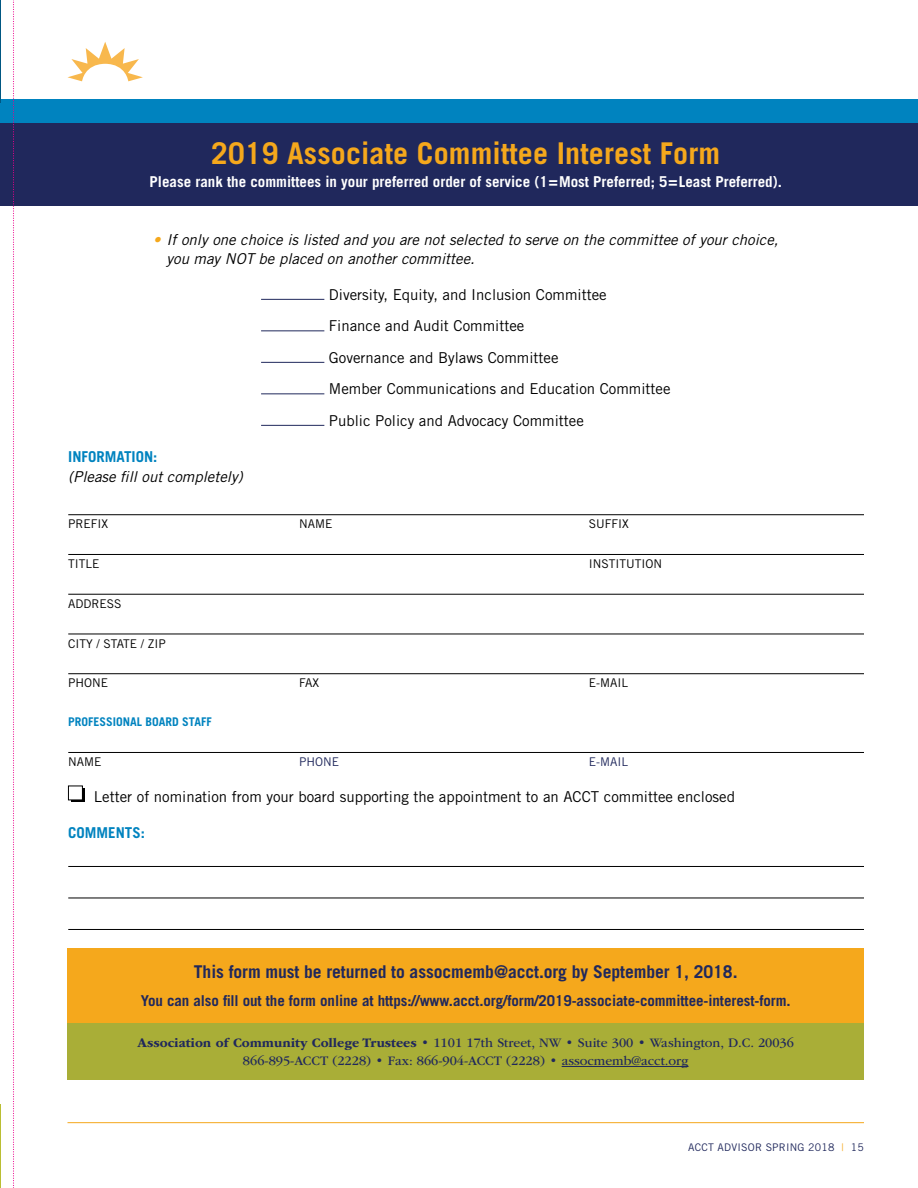
<style>
.page{position:relative;width:918px;height:1188px;background:#fff}
.page>*{position:absolute;margin:0;border:0;box-sizing:border-box;transform-origin:0 0}
.t1{font:700 30px "Trade Gothic LT Std";letter-spacing:.005em;color:#f5a81c}
.t2{font:700 17.7px "Trade Gothic LT Std";letter-spacing:-.005em;color:#20285c}
.t3{font:15px/31.5px "Trade Gothic LT Std";color:#000}
.t4{font:italic 15px/19.5px "Trade Gothic LT Std";color:#000}
.t5{font:700 15px "Trade Gothic LT Std";letter-spacing:-.005em;color:#20285c}
.t6{font:700 15px "Trade Gothic LT Std";color:#fff}
.t7{font:700 15px "Trade Gothic LT Std";color:#0083bf}
.t8{font:13.5px/18px "ITC Garamond Std";color:#20285c;text-align:center}
.t9{font:12px "Trade Gothic LT Std";color:#000}
.t10{font:700 12px "Trade Gothic LT Std";color:#0083bf}
.t11{font:12px "Trade Gothic LT Std";color:#20285c}
.t12{font:10.5px "Trade Gothic LT Std";letter-spacing:.02em;color:#20285c}
.s1{color:#f5a81c}
.s2{font-weight:700}
</style>
<div class="page">
<svg style="left:68px;top:42px;width:75px;height:39px"></svg>
<div style="left:0;top:99px;width:918px;height:24px;background:#0083bf"></div>
<div style="left:68px;top:1023px;width:796px;height:57px;background:#a9ae37"></div>
<div style="left:0;top:123px;width:918px;height:83px;background:#20285c"></div>
<hr style="left:68px;top:514px;width:796px;height:1px;background:#000">
<hr style="left:68px;top:554px;width:796px;height:1px;background:#000">
<hr style="left:68px;top:594px;width:796px;height:1px;background:#000">
<hr style="left:68px;top:634px;width:796px;height:1px;background:#000">
<hr style="left:68px;top:673px;width:796px;height:1px;background:#000">
<hr style="left:68px;top:752px;width:796px;height:1px;background:#000">
<div style="left:71px;top:788px;width:14px;height:14px;background:#000"></div>
<div style="left:68px;top:786px;width:14px;height:14px;background:#fff"></div>
<div style="left:68px;top:786px;width:15px;height:14px;border:1px solid #000"></div>
<hr style="left:68px;top:866px;width:796px;height:1px;background:#000">
<hr style="left:68px;top:898px;width:796px;height:1px;background:#000">
<hr style="left:68px;top:929px;width:796px;height:1px;background:#000">
<hr style="left:261px;top:299px;width:63px;height:1px;background:#20285c">
<hr style="left:261px;top:330px;width:63px;height:1px;background:#20285c">
<hr style="left:261px;top:362px;width:63px;height:1px;background:#20285c">
<hr style="left:261px;top:393px;width:63px;height:1px;background:#20285c">
<hr style="left:261px;top:425px;width:63px;height:1px;background:#20285c">
<svg style="left:13px;top:0;width:1px;height:1188px"></svg>
<hr style="left:562px;top:1066px;width:127px;height:1px;background:#20285c">
<div style="left:68px;top:949px;width:796px;height:74px;background:#f5a81c"></div>
<hr style="left:0;top:0;width:1px;height:103px;background:#005782">
<hr style="left:0;top:1104px;width:1px;height:84px;background:#babe33">
<hr style="left:68px;top:1122px;width:796px;height:1px;background:#f5a81c">
<h1 class="t1" style="left:211px;top:135px;width:510px">2019 Associate Committee Interest Form</h1>
<p class="t6" style="left:150px;top:172px;width:634px">Please rank the committees in your preferred order of service (1=Most Preferred; 5=Least Preferred).</p>
<p class="t4" style="left:167px;top:230px;width:613px;text-indent:-14px"><span class="s1">•</span> If only one choice is listed and you are not selected to serve on the committee of your choice, you may NOT be placed on another committee.</p>
<p class="t3" style="left:329px;top:278px;width:343px">Diversity, Equity, and Inclusion Committee<br>Finance and Audit Committee<br>Governance and Bylaws Committee<br>Member Communications and Education Committee Public Policy and Advocacy Committee</p>
<p class="t7" style="left:68px;top:448px;width:91px">INFORMATION:</p>
<p class="t4" style="left:68px;top:467px;width:176px">(Please fill out completely)</p>
<p class="t9" style="left:68px;top:517px;width:42px">PREFIX</p>
<p class="t9" style="left:299px;top:517px;width:35px">NAME</p>
<p class="t9" style="left:589px;top:517px;width:42px">SUFFIX</p>
<p class="t9" style="left:68px;top:557px;width:33px">TITLE</p>
<p class="t9" style="left:589px;top:557px;width:75px">INSTITUTION</p>
<p class="t9" style="left:68px;top:596px;width:55px">ADDRESS</p>
<p class="t9" style="left:68px;top:636px;width:99px">CITY / STATE / ZIP</p>
<p class="t9" style="left:68px;top:676px;width:41px">PHONE</p>
<p class="t9" style="left:299px;top:676px;width:21px">FAX</p>
<p class="t9" style="left:589px;top:676px;width:41px">E-MAIL</p>
<p class="t10" style="left:68px;top:715px;width:145px">PROFESSIONAL BOARD STAFF</p>
<p class="t9" style="left:68px;top:755px;width:35px">NAME</p>
<p class="t11" style="left:299px;top:755px;width:41px">PHONE</p>
<p class="t11" style="left:589px;top:755px;width:41px">E-MAIL</p>
<p class="t3" style="left:94px;top:781px;width:643px">Letter of nomination from your board supporting the appointment to an ACCT committee enclosed</p>
<p class="t7" style="left:68px;top:823px;width:78px">COMMENTS:</p>
<p class="t2" style="left:194px;top:961px;width:545px">This form must be returned to assocmemb@acct.org by September 1, 2018.</p>
<p class="t5" style="left:141px;top:991px;width:652px">You can also fill out the form online at https://www.acct.org/form/2019-associate-committee-interest-form.</p>
<p class="t8" style="left:137px;top:1034px;width:658px"><span class="s2">Association of Community College Trustees</span> • 1101 17th Street, NW • Suite 300 • Washington, D.C. 20036<br>866-895-ACCT (2228) • Fax: 866-904-ACCT (2228) • assocmemb@acct.org</p>
<p class="t12" style="left:688px;top:1141px;width:177px">ACCT ADVISOR SPRING 2018 <span class="s1">|</span> 15</p>
</div>
